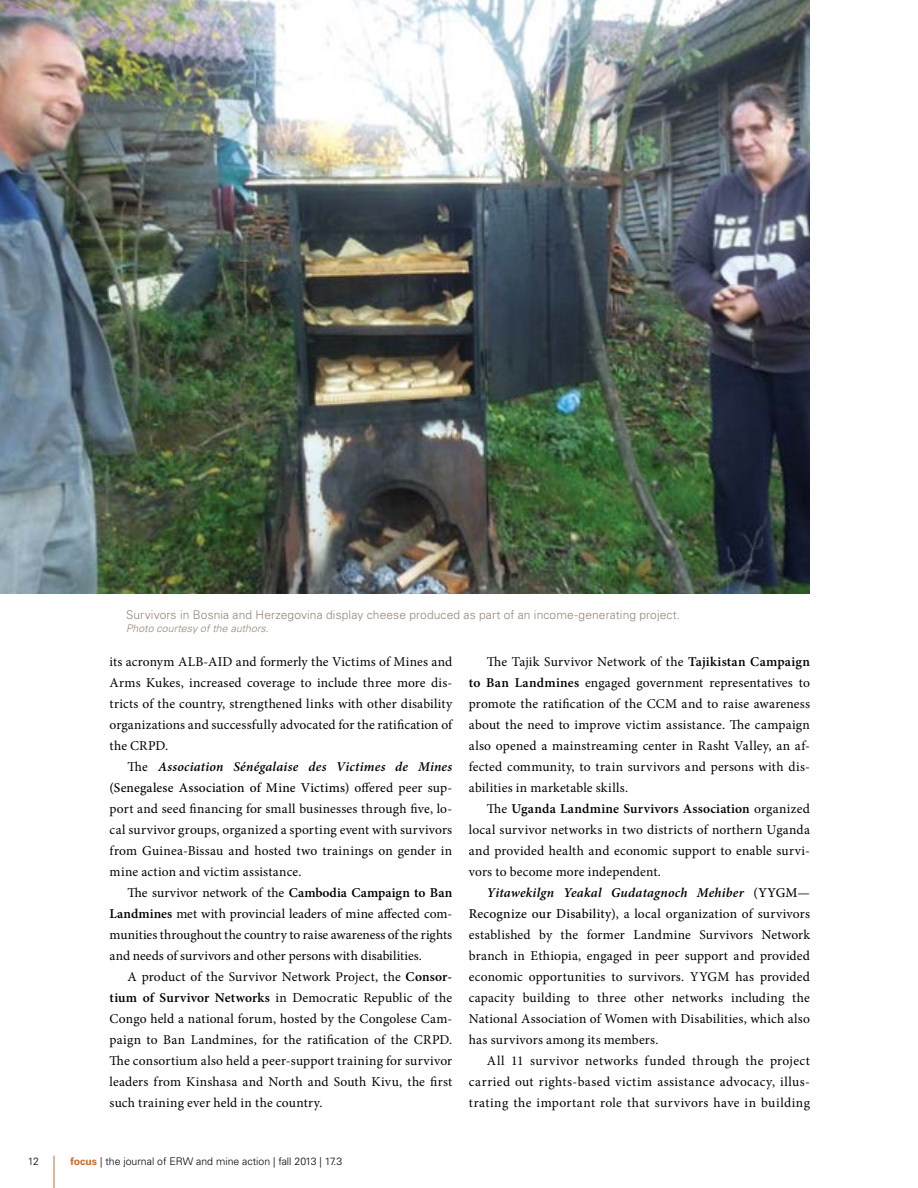
<style>
.page{position:relative;width:918px;height:1188px;background:#fff}
.page>*{position:absolute;margin:0;border:0;box-sizing:border-box;transform-origin:0 0}
.bullets{font:13.5px/21px "Minion Pro";letter-spacing:.015em;color:#000;text-align:justify}
.bullets-2{font:300 12px "Univers";letter-spacing:.01em;color:#958577}
.t1{font:300 10.5px "Univers";color:#000}
.bullets-3{font:italic 300 10.5px "Univers";letter-spacing:.005em;color:#958577}
.s1{font-weight:600;font-style:italic}
.s2{font-weight:500}
.s3{font-weight:600}
.s4{font-weight:700;color:#cb6a2d}
</style>
<div class="page">
<hr style="left:54px;top:1156px;width:1px;height:32px;background:#cb6a2d">
<img style="left:0;top:0;width:810px;height:594px">
<p class="bullets-2" style="left:126px;top:607px;width:556px">Survivors in Bosnia and Herzegovina display cheese produced as part of an income-generating project.</p>
<p class="bullets-3" style="left:126px;top:622px;width:144px">Photo courtesy of the authors.</p>
<p class="bullets" style="left:110px;top:651px;width:344px">its acronym ALB-AID and formerly the Victims of Mines and Arms Kukes, increased coverage to include three more dis&shy;tricts of the country, strengthened links with other disability organizations and successfully advocated for the ratification of the CRPD.</p>
<p class="bullets" style="left:110px;top:756px;width:344px;text-indent:18px">The <span class="s1">Association Sénégalaise des Victimes de Mines </span><span class="s2">(Senegalese Association of Mine Victims)</span> offered peer sup&shy;port and seed financing for small businesses through five, lo&shy;cal survivor groups, organized a sporting event with survivors from Guinea-Bissau and hosted two trainings on gender in mine action and victim assistance.</p>
<p class="bullets" style="left:110px;top:882px;width:344px;text-indent:18px">The survivor network of the <span class="s3">Cambodia Campaign to Ban Landmines</span> met with provincial leaders of mine affected com&shy;munities throughout the country to raise awareness of the rights and needs of survivors and other persons with disabilities.</p>
<p class="bullets" style="left:110px;top:966px;width:344px;text-indent:18px">A product of the Survivor Network Project, the <span class="s3">Consor&shy;tium of Survivor Networks</span> in Democratic Republic of the Congo held a national forum, hosted by the Congolese Cam&shy;paign to Ban Landmines, for the ratification of the CRPD.<br>The consortium also held a peer-support training for survivor leaders from Kinshasa and North and South Kivu, the first such training ever held in the country.</p>
<p class="bullets" style="left:469px;top:651px;width:343px;text-indent:18px">The Tajik Survivor Network of the <span class="s3">Tajikistan Campaign to Ban Landmines</span> engaged government representatives to promote the ratification of the CCM and to raise awareness about the need to improve victim assistance. The campaign also opened a mainstreaming center in Rasht Valley, an af&shy;fected community, to train survivors and persons with dis&shy;abilities in marketable skills.</p>
<p class="bullets" style="left:469px;top:798px;width:343px;text-indent:18px">The <span class="s3">Uganda Landmine Survivors Association</span> organized local survivor networks in two districts of northern Uganda and provided health and economic support to enable survi&shy;vors to become more independent.</p>
<p class="bullets" style="left:469px;top:882px;width:343px;text-indent:18px"><span class="s1">Yitawekilgn Yeakal Gudatagnoch Mehiber</span> <span class="s2">(YYGM— Recognize our Disability)</span>, a local organization of survivors established by the former Landmine Survivors Network branch in Ethiopia, engaged in peer support and provided economic opportunities to survivors. YYGM has provided capacity building to three other networks including the National Association of Women with Disabilities, which also has survivors among its members.</p>
<p class="bullets" style="left:469px;top:1050px;width:343px;text-indent:18px">All 11 survivor networks funded through the project carried out rights-based victim assistance advocacy, illus&shy;trating the important role that survivors have in building</p>
<p class="t1" style="left:28px;top:1154px;width:13px">12</p>
<p class="t1" style="left:71px;top:1154px;width:273px"><span class="s4">focus</span> | the journal of ERW and mine action | fall 2013 | 17.3</p>
</div>
